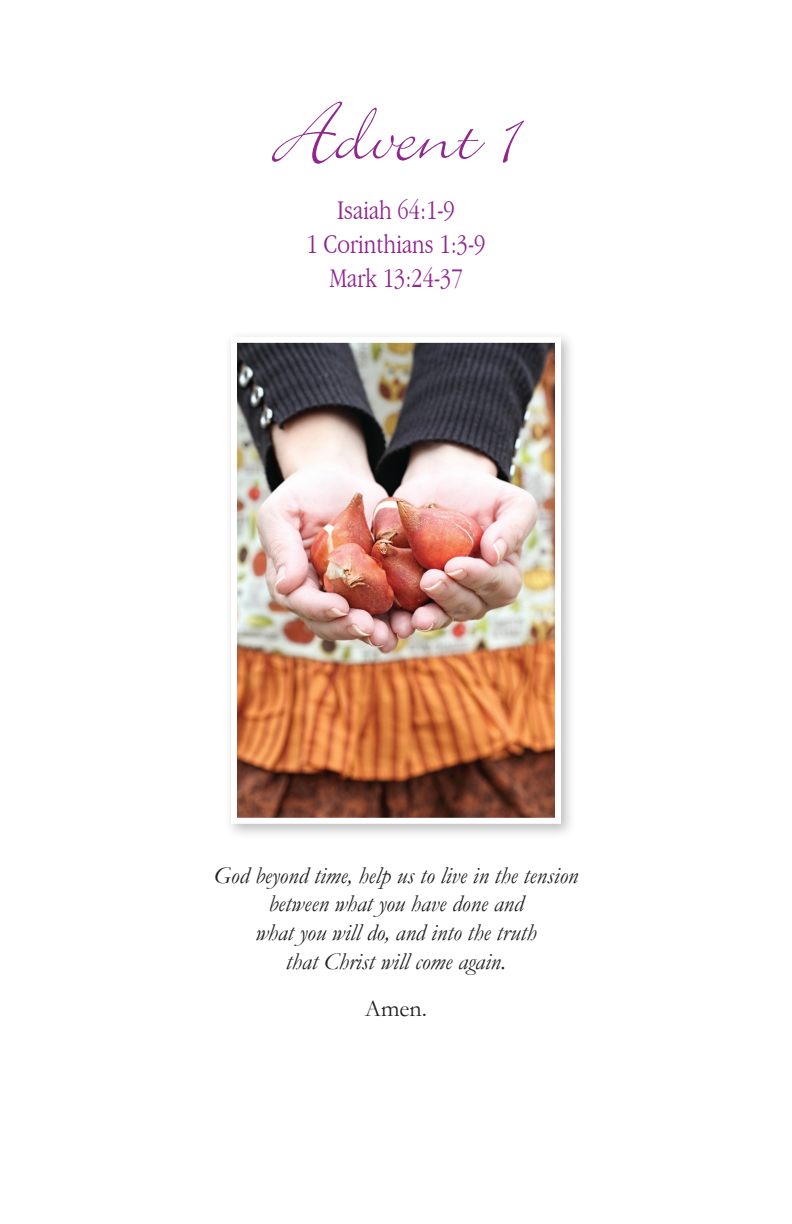
<style>
.page{position:relative;width:792px;height:1224px;background:#fff}
.page>*{position:absolute;margin:0;border:0;box-sizing:border-box;transform-origin:0 0}
.t1{font:96px "Bickley Script Plain";color:#90268f}
.t2{font:300 condensed 28px/33.6px "Garamond";color:#90268f;text-align:center}
.t3{font:italic 24px/28.8px "Garamond";color:#231f20;text-align:center}
.t4{font:24px "Garamond";color:#231f20}
</style>
<div class="page">
<div style="left:224px;top:330px;width:352px;height:509px;background:#231f20;opacity:.3"></div>
<img style="left:238px;top:344px;width:316px;height:473px">
<div style="left:231px;top:337px;width:330px;height:487px;border:6px solid #fff"></div>
<h1 class="t1" style="left:274px;top:69px;width:245px">Advent 1</h1>
<p class="t2" style="left:307px;top:194px;width:180px">Isaiah 64:1-9<br>1 Corinthians 1:3-9<br>Mark 13:24-37</p>
<p class="t3" style="left:214px;top:860px;width:366px">God beyond time, help us to live in the tension between what you have done and<br>what you will do, and into the truth<br>that Christ will come again.</p>
<p class="t4" style="left:365px;top:994px;width:64px">Amen.</p>
</div>
